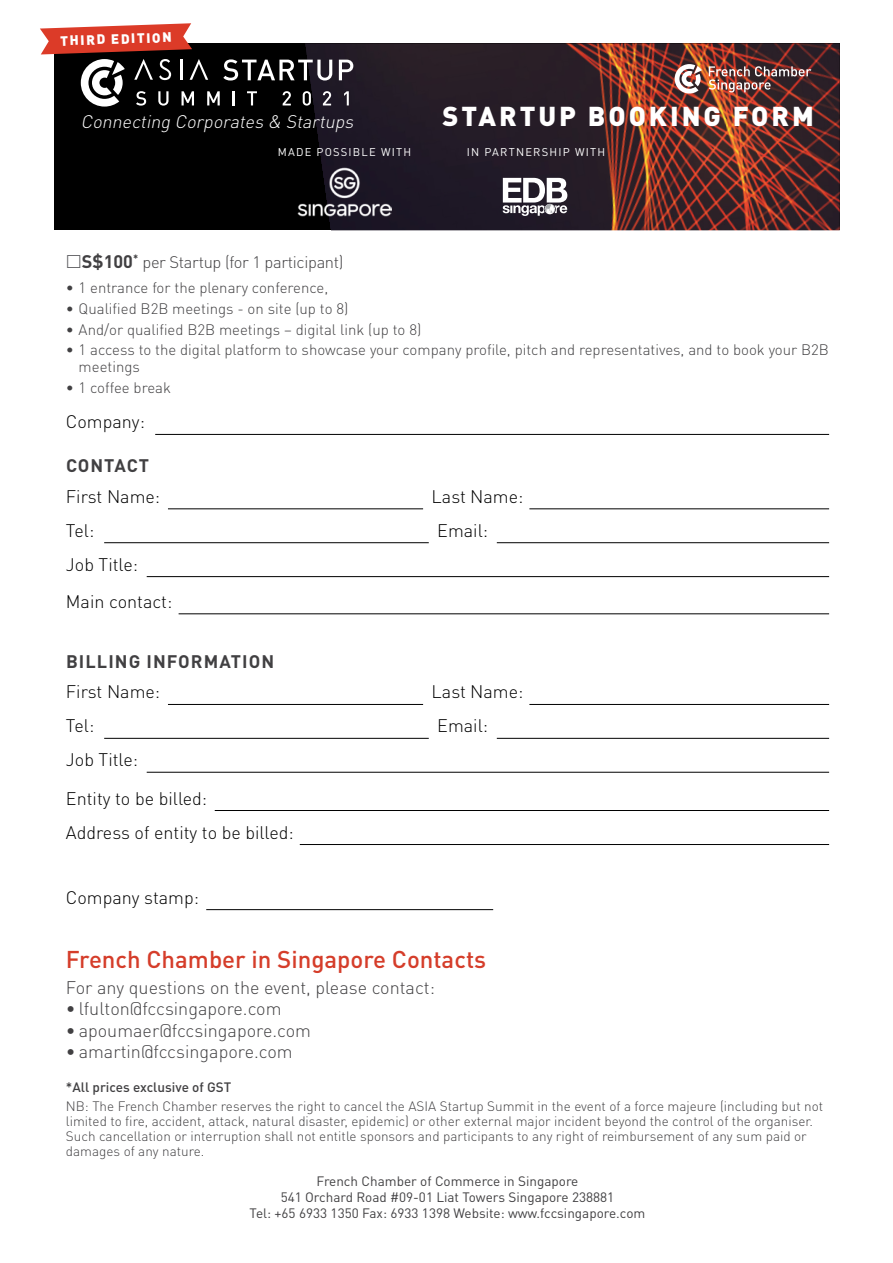
<style>
.page{position:relative;width:893px;height:1263px;background:#fff}
.page>*{position:absolute;margin:0;border:0;box-sizing:border-box;transform-origin:0 0}
.t1{font:900 27px "DIN Pro";letter-spacing:.11em;color:#fff}
.t2{font:500 24px "DIN Pro";color:#d53d2a}
.t3{font:300 18px/37.2px "DIN Pro";color:#000}
.t4{font:300 18px "DIN Pro";color:#414042}
.t5{font:italic 300 18px "DIN Pro";color:#fff}
.t6{font:700 18px "DIN Pro";letter-spacing:.06em;color:#414042}
.t7{font:300 16.5px "DIN Pro";letter-spacing:-.02em;color:#414042}
.t8{font:300 15px/16.5px "DIN Pro";color:#414042}
.t9{font:300 13.5px/15px "DIN Pro";color:#414042}
.t10{font:13.5px/16.2px "DIN Pro";color:#414042;text-align:center}
.t11{font:500 13.5px "DIN Pro";color:#414042}
.t12{font:900 13.5px "DIN Pro";color:#fff}
.t13{font:11.1px "DIN Pro";letter-spacing:.11em;color:#fff}
.s1{font-weight:700;font-size:18px}
</style>
<div class="page">
<div style="left:54px;top:43px;width:786px;height:187px;background:#000"></div>
<img style="left:314px;top:43px;width:526px;height:187px">
<svg style="left:675px;top:64px;width:27px;height:30px"></svg>
<img style="left:709px;top:66px;width:102px;height:26px">
<svg style="left:344px;top:91px;width:5px;height:14px"></svg>
<svg style="left:339px;top:60px;width:14px;height:20px"></svg>
<svg style="left:40px;top:23px;width:292px;height:84px"></svg>
<svg style="left:503px;top:178px;width:64px;height:38px;background:#99969c"></svg>
<img style="left:298px;top:167px;width:93px;height:50px">
<hr style="left:155px;top:434px;width:674px;height:1px;background:#000">
<hr style="left:168px;top:509px;width:255px;height:1px;background:#000">
<hr style="left:529px;top:509px;width:300px;height:1px;background:#000">
<hr style="left:168px;top:704px;width:255px;height:1px;background:#000">
<hr style="left:529px;top:704px;width:300px;height:1px;background:#000">
<hr style="left:206px;top:909px;width:287px;height:1px;background:#000">
<hr style="left:104px;top:542px;width:325px;height:1px;background:#000">
<hr style="left:497px;top:542px;width:332px;height:1px;background:#000">
<hr style="left:104px;top:738px;width:325px;height:1px;background:#000">
<hr style="left:497px;top:738px;width:332px;height:1px;background:#000">
<hr style="left:300px;top:844px;width:529px;height:1px;background:#000">
<hr style="left:215px;top:810px;width:614px;height:1px;background:#000">
<hr style="left:147px;top:576px;width:682px;height:1px;background:#000">
<hr style="left:179px;top:613px;width:650px;height:1px;background:#000">
<hr style="left:147px;top:772px;width:682px;height:1px;background:#000">
<p class="t12" style="left:60px;top:32px;width:113px;rotate:-2deg">THIRD EDITION</p>
<h3 class="t5" style="left:81px;top:109px;width:278px">Connecting Corporates &amp; Startups</h3>
<h1 class="t1" style="left:442px;top:98px;width:373px">STARTUP BOOKING FORM</h1>
<p class="t13" style="left:278px;top:144px;width:135px">MADE POSSIBLE WITH</p>
<p class="t13" style="left:467px;top:144px;width:140px">IN PARTNERSHIP WITH</p>
<p class="t7" style="left:82px;top:251px;width:263px"><span class="s1">S$100</span><sup>*</sup> per Startup (for 1 participant)</p>
<p class="t8" style="left:66px;top:279px;width:264px">• 1 entrance for the plenary conference,</p>
<p class="t8" style="left:66px;top:300px;width:284px">• Qualified B2B meetings - on site (up to 8)</p>
<p class="t8" style="left:66px;top:320px;width:357px">• And/or qualified B2B meetings – digital link (up to 8)</p>
<p class="t8" style="left:79px;top:341px;width:752px;text-indent:-13px">• 1 access to the digital platform to showcase your company profile, pitch and representatives, and to book your B2B meetings</p>
<p class="t8" style="left:66px;top:378px;width:107px">• 1 coffee break</p>
<h3 class="t3" style="left:66px;top:403px;width:81px">Company:</h3>
<h3 class="t6" style="left:66px;top:453px;width:85px">CONTACT</h3>
<h3 class="t3" style="left:66px;top:477px;width:96px">First Name:</h3>
<h3 class="t3" style="left:432px;top:477px;width:93px">Last Name:</h3>
<h3 class="t3" style="left:66px;top:511px;width:30px">Tel:</h3>
<h3 class="t3" style="left:437px;top:511px;width:52px">Email:</h3>
<h3 class="t3" style="left:66px;top:545px;width:108px">Job Title:<br>Main contact:</h3>
<h3 class="t6" style="left:66px;top:649px;width:210px">BILLING INFORMATION</h3>
<h3 class="t3" style="left:66px;top:673px;width:96px">First Name:</h3>
<h3 class="t3" style="left:432px;top:673px;width:93px">Last Name:</h3>
<h3 class="t3" style="left:66px;top:706px;width:30px">Tel:</h3>
<h3 class="t3" style="left:437px;top:706px;width:52px">Email:</h3>
<h3 class="t3" style="left:66px;top:740px;width:74px">Job Title:</h3>
<h3 class="t3" style="left:66px;top:779px;width:143px">Entity to be billed:</h3>
<h3 class="t3" style="left:66px;top:813px;width:229px">Address of entity to be billed:</h3>
<h3 class="t3" style="left:66px;top:878px;width:135px">Company stamp:</h3>
<h2 class="t2" style="left:66px;top:943px;width:422px">French Chamber in Singapore Contacts</h2>
<h3 class="t4" style="left:66px;top:975px;width:371px">For any questions on the event, please contact:</h3>
<h3 class="t4" style="left:66px;top:996px;width:217px">• lfulton@fccsingapore.com</h3>
<h3 class="t4" style="left:66px;top:1018px;width:247px">• apoumaer@fccsingapore.com</h3>
<h3 class="t4" style="left:66px;top:1040px;width:228px">• amartin@fccsingapore.com</h3>
<p class="t11" style="left:66px;top:1077px;width:167px">*All prices exclusive of GST</p>
<p class="t9" style="left:66px;top:1098px;width:759px">NB: The French Chamber reserves the right to cancel the ASIA Startup Summit in the event of a force majeure (including but not limited to fire, accident, attack, natural disaster, epidemic) or other external major incident beyond the control of the organiser.<br>Such cancellation or interruption shall not entitle sponsors and participants to any right of reimbursement of any sum paid or damages of any nature.</p>
<p class="t10" style="left:250px;top:1172px;width:397px">French Chamber of Commerce in Singapore<br>541 Orchard Road #09-01 Liat Towers Singapore 238881<br>Tel: +65 6933 1350 Fax: 6933 1398 Website: www.fccsingapore.com</p>
</div>
